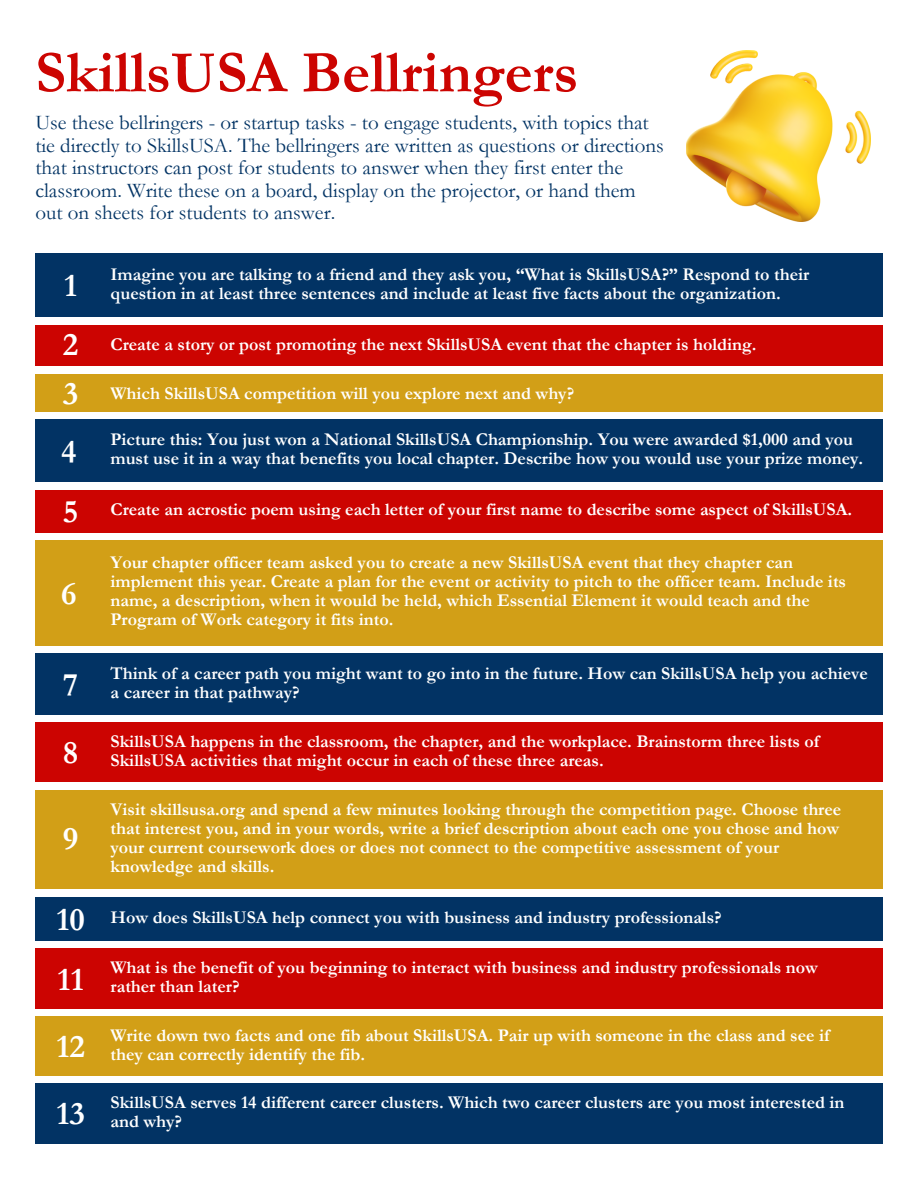
<style>
.page{position:relative;width:918px;height:1188px;background:#fff}
.page>*{position:absolute;margin:0;border:0;box-sizing:border-box;transform-origin:0 0}
.t1{font:700 60px "Garamond";color:#cc0401}
.t2{font:700 33px "Garamond";color:#fff}
.t3{font:21px/22.5px "Garamond";color:#023364}
.t4{font:700 18px/19.2px "Garamond";color:#fff}
</style>
<div class="page">
<div style="left:35px;top:254px;width:848px;height:63px;background:#023364"></div>
<div style="left:35px;top:325px;width:848px;height:41px;background:#cc0401"></div>
<div style="left:35px;top:374px;width:848px;height:37px;background:#d29f17"></div>
<div style="left:35px;top:419px;width:848px;height:63px;background:#023364"></div>
<div style="left:35px;top:490px;width:848px;height:42px;background:#cc0401"></div>
<div style="left:35px;top:540px;width:848px;height:105px;background:#d29f17"></div>
<div style="left:35px;top:653px;width:848px;height:61px;background:#023364"></div>
<div style="left:35px;top:722px;width:848px;height:60px;background:#cc0401"></div>
<div style="left:35px;top:790px;width:848px;height:99px;background:#d29f17"></div>
<div style="left:35px;top:897px;width:848px;height:44px;background:#023364"></div>
<div style="left:35px;top:948px;width:848px;height:61px;background:#cc0401"></div>
<div style="left:35px;top:1016px;width:848px;height:60px;background:#d29f17"></div>
<div style="left:35px;top:1084px;width:848px;height:60px;background:#023364"></div>
<img style="left:686px;top:50px;width:184px;height:171px">
<h1 class="t1" style="left:35px;top:40px;width:544px">SkillsUSA Bellringers</h1>
<p class="t3" style="left:35px;top:112px;width:630px">Use these bellringers - or startup tasks - to engage students, with topics that tie directly to SkillsUSA. The bellringers are written as questions or directions that instructors can post for students to answer when they first enter the classroom. Write these on a board, display on the projector, or hand them out on sheets for students to answer.</p>
<p class="t2" style="left:64px;top:268px;width:15px">1</p>
<p class="t2" style="left:63px;top:327px;width:17px">2</p>
<p class="t2" style="left:63px;top:375px;width:17px">3</p>
<p class="t2" style="left:61px;top:433px;width:17px">4</p>
<p class="t2" style="left:63px;top:494px;width:17px">5</p>
<p class="t2" style="left:61px;top:575px;width:17px">6</p>
<p class="t2" style="left:63px;top:666px;width:17px">7</p>
<p class="t2" style="left:63px;top:735px;width:17px">8</p>
<p class="t2" style="left:63px;top:821px;width:17px">9</p>
<p class="t2" style="left:56px;top:902px;width:30px">10</p>
<p class="t2" style="left:58px;top:962px;width:28px">11</p>
<p class="t2" style="left:56px;top:1029px;width:30px">12</p>
<p class="t2" style="left:56px;top:1096px;width:30px">13</p>
<p class="t4" style="left:111px;top:265px;width:700px">Imagine you are talking to a friend and they ask you, “What is SkillsUSA?” Respond to their question in at least three sentences and include at least five facts about the organization.</p>
<p class="t4" style="left:111px;top:335px;width:648px">Create a story or post promoting the next SkillsUSA event that the chapter is holding.</p>
<p class="t4" style="left:111px;top:384px;width:465px">Which SkillsUSA competition will you explore next and why?</p>
<p class="t4" style="left:111px;top:430px;width:754px">Picture this: You just won a National SkillsUSA Championship. You were awarded $1,000 and you must use it in a way that benefits you local chapter. Describe how you would use your prize money.</p>
<p class="t4" style="left:111px;top:500px;width:743px">Create an acrostic poem using each letter of your first name to describe some aspect of SkillsUSA.</p>
<p class="t4" style="left:111px;top:553px;width:737px">Your chapter officer team asked you to create a new SkillsUSA event that they chapter can implement this year. Create a plan for the event or activity to pitch to the officer team. Include its name, a description, when it would be held, which Essential Element it would teach and the Program of Work category it fits into.</p>
<p class="t4" style="left:111px;top:664px;width:759px">Think of a career path you might want to go into in the future. How can SkillsUSA help you achieve a career in that pathway?</p>
<p class="t4" style="left:111px;top:732px;width:710px">SkillsUSA happens in the classroom, the chapter, and the workplace. Brainstorm three lists of<br>SkillsUSA activities that might occur in each of these three areas.</p>
<p class="t4" style="left:111px;top:800px;width:732px">Visit skillsusa.org and spend a few minutes looking through the competition page. Choose three that interest you, and in your words, write a brief description about each one you chose and how your current coursework does or does not connect to the competitive assessment of your knowledge and skills.</p>
<p class="t4" style="left:111px;top:908px;width:613px">How does SkillsUSA help connect you with business and industry professionals?</p>
<p class="t4" style="left:111px;top:958px;width:709px">What is the benefit of you beginning to interact with business and industry professionals now rather than later?</p>
<p class="t4" style="left:111px;top:1026px;width:721px">Write down two facts and one fib about SkillsUSA. Pair up with someone in the class and see if they can correctly identify the fib.</p>
<p class="t4" style="left:111px;top:1093px;width:736px">SkillsUSA serves 14 different career clusters. Which two career clusters are you most interested in and why?</p>
</div>
